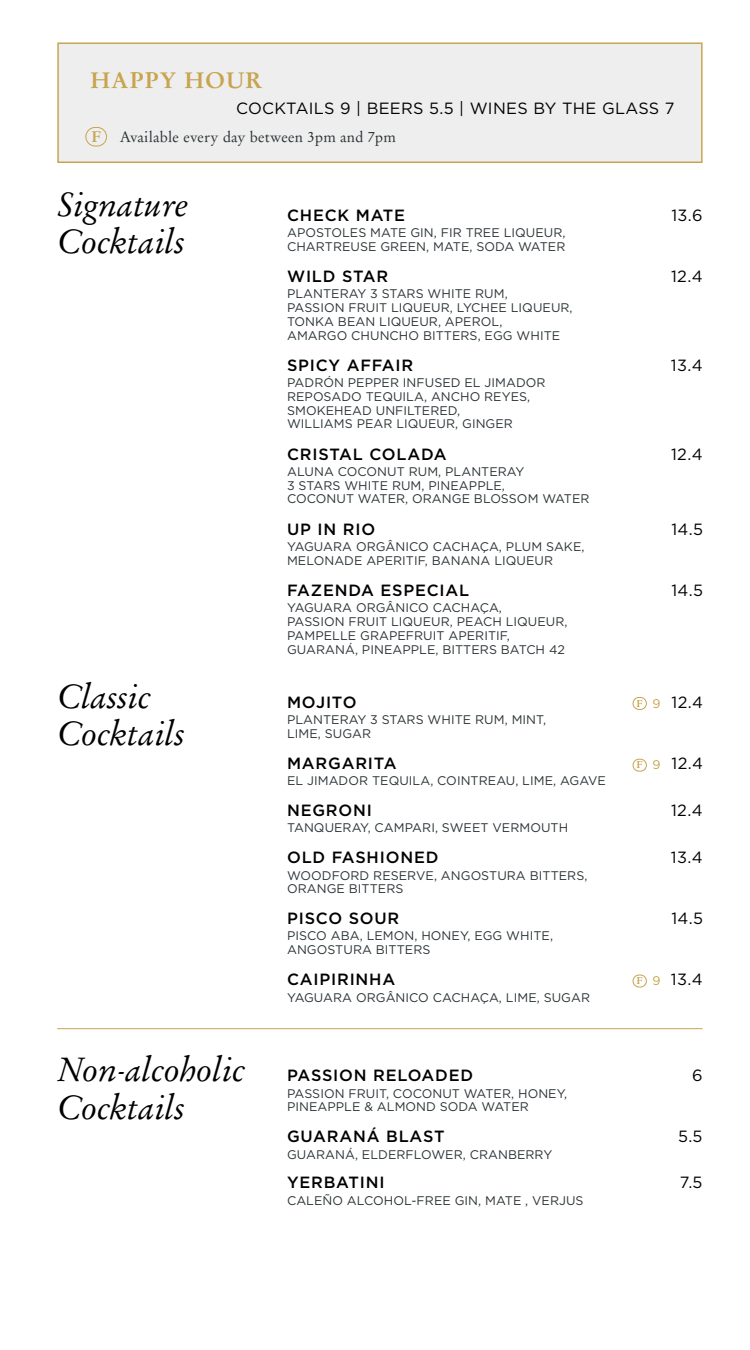
<style>
.page{position:relative;width:750px;height:1350px;background:#fff}
.page>*{position:absolute;margin:0;border:0;box-sizing:border-box;transform-origin:0 0}
.t1{font:italic 33.75px/37.5px "Garamond No 8";letter-spacing:.01em;color:#000}
.t2{font:700 22.5px "Garamond No 8";letter-spacing:.05em;color:#c7a54f}
.t3{font:500 16.25px "Gotham";letter-spacing:.05em;color:#000}
.t4{font:16.25px "Gotham";letter-spacing:.02em;color:#000}
.t5{font:700 15.5px "Garamond No 8";color:#c7a54f}
.t6{font:15px "Garamond No 8";letter-spacing:.02em;color:#2b3336}
.t7{font:12.5px/13.8px "Gotham";letter-spacing:.005em;color:#2b3336}
.t8{font:700 10px "Garamond No 8";color:#c7a54f}
.s1{font-family:"Gotham";font-weight:400;font-size:12.5px}
</style>
<div class="page">
<div style="left:58px;top:43px;width:644px;height:119px;background:#eee"></div>
<div style="left:57px;top:42px;width:646px;height:121px;border:1px solid #c7a54f"></div>
<div style="left:633px;top:975px;width:14px;height:12px;border:1px solid #c7a54f;border-radius:6px"></div>
<div style="left:85px;top:127px;width:22px;height:20px;border:1px solid #c7a54f;border-radius:9px"></div>
<hr style="left:57px;top:1028px;width:646px;height:1px;background:#c7a54f">
<div style="left:633px;top:759px;width:14px;height:12px;border:1px solid #c7a54f;border-radius:6px"></div>
<div style="left:633px;top:697px;width:14px;height:13px;border:1px solid #c7a54f;border-radius:6px"></div>
<h2 class="t2" style="left:91px;top:63px;width:173px">HAPPY HOUR</h2>
<h3 class="t4" style="left:236px;top:98px;width:440px">COCKTAILS 9 | BEERS 5.5 | WINES BY THE GLASS 7</h3>
<p class="t6" style="left:120px;top:126px;width:278px">Available every day between 3pm and 7pm</p>
<p class="t5" style="left:91px;top:125px;width:11px">F</p>
<h1 class="t1" style="left:57px;top:185px;width:132px">Signature<br>Cocktails</h1>
<h1 class="t1" style="left:57px;top:677px;width:128px">Classic<br>Cocktails</h1>
<h1 class="t1" style="left:57px;top:1051px;width:189px">Non-alcoholic<br>Cocktails</h1>
<h3 class="t3" style="left:287px;top:204px;width:120px">CHECK MATE</h3>
<h3 class="t4" style="left:671px;top:204px;width:33px">13.6</h3>
<p class="t7" style="left:287px;top:225px;width:280px">APOSTOLES MATE GIN, FIR TREE LIQUEUR,<br>CHARTREUSE GREEN, MATE, SODA WATER</p>
<h3 class="t3" style="left:287px;top:266px;width:103px">WILD STAR</h3>
<h3 class="t4" style="left:671px;top:266px;width:33px">12.4</h3>
<p class="t7" style="left:287px;top:287px;width:287px">PLANTERAY 3 STARS WHITE RUM,<br>PASSION FRUIT LIQUEUR, LYCHEE LIQUEUR,<br>TONKA BEAN LIQUEUR, APEROL,<br>AMARGO CHUNCHO BITTERS, EGG WHITE</p>
<h3 class="t3" style="left:287px;top:355px;width:128px">SPICY AFFAIR</h3>
<h3 class="t4" style="left:671px;top:355px;width:33px">13.4</h3>
<p class="t7" style="left:287px;top:376px;width:260px">PADRÓN PEPPER INFUSED EL JIMADOR<br>REPOSADO TEQUILA, ANCHO REYES,<br>SMOKEHEAD UNFILTERED,<br>WILLIAMS PEAR LIQUEUR, GINGER</p>
<h3 class="t3" style="left:287px;top:443px;width:161px">CRISTAL COLADA</h3>
<h3 class="t4" style="left:671px;top:443px;width:33px">12.4</h3>
<p class="t7" style="left:287px;top:464px;width:304px">ALUNA COCONUT RUM, PLANTERAY<br>3 STARS WHITE RUM, PINEAPPLE,<br>COCONUT WATER, ORANGE BLOSSOM WATER</p>
<h3 class="t3" style="left:287px;top:518px;width:90px">UP IN RIO</h3>
<h3 class="t4" style="left:671px;top:518px;width:33px">14.5</h3>
<p class="t7" style="left:287px;top:539px;width:299px">YAGUARA ORGÂNICO CACHAÇA, PLUM SAKE,<br>MELONADE APERITIF, BANANA LIQUEUR</p>
<h3 class="t3" style="left:287px;top:580px;width:184px">FAZENDA ESPECIAL</h3>
<h3 class="t4" style="left:671px;top:580px;width:33px">14.5</h3>
<p class="t7" style="left:287px;top:601px;width:282px">YAGUARA ORGÂNICO CACHAÇA,<br>PASSION FRUIT LIQUEUR, PEACH LIQUEUR, PAMPELLE GRAPEFRUIT APERITIF, GUARANÁ, PINEAPPLE, BITTERS BATCH 42</p>
<h3 class="t3" style="left:287px;top:691px;width:71px">MOJITO</h3>
<h3 class="t4" style="left:672px;top:691px;width:33px">12.4</h3>
<p class="t7" style="left:287px;top:712px;width:261px">PLANTERAY 3 STARS WHITE RUM, MINT,<br>LIME, SUGAR</p>
<p class="t8" style="left:637px;top:696px;width:25px">F <span class="s1">9</span></p>
<h3 class="t3" style="left:287px;top:753px;width:111px">MARGARITA</h3>
<h3 class="t4" style="left:672px;top:753px;width:33px">12.4</h3>
<p class="t7" style="left:287px;top:774px;width:320px">EL JIMADOR TEQUILA, COINTREAU, LIME, AGAVE</p>
<p class="t8" style="left:637px;top:757px;width:25px">F <span class="s1">9</span></p>
<h3 class="t3" style="left:287px;top:800px;width:86px">NEGRONI</h3>
<h3 class="t4" style="left:671px;top:800px;width:33px">12.4</h3>
<p class="t7" style="left:287px;top:821px;width:283px">TANQUERAY, CAMPARI, SWEET VERMOUTH</p>
<h3 class="t3" style="left:287px;top:847px;width:153px">OLD FASHIONED</h3>
<h3 class="t4" style="left:671px;top:847px;width:33px">13.4</h3>
<p class="t7" style="left:287px;top:868px;width:302px">WOODFORD RESERVE, ANGOSTURA BITTERS,<br>ORANGE BITTERS</p>
<h3 class="t3" style="left:287px;top:908px;width:114px">PISCO SOUR</h3>
<h3 class="t4" style="left:671px;top:908px;width:33px">14.5</h3>
<p class="t7" style="left:287px;top:929px;width:268px">PISCO ABA, LEMON, HONEY, EGG WHITE,<br>ANGOSTURA BITTERS</p>
<h3 class="t3" style="left:287px;top:969px;width:110px">CAIPIRINHA</h3>
<h3 class="t4" style="left:671px;top:969px;width:33px">13.4</h3>
<p class="t7" style="left:287px;top:990px;width:305px">YAGUARA ORGÂNICO CACHAÇA, LIME, SUGAR</p>
<p class="t8" style="left:637px;top:973px;width:25px">F <span class="s1">9</span></p>
<h3 class="t3" style="left:287px;top:1065px;width:188px">PASSION RELOADED</h3>
<h3 class="t4" style="left:692px;top:1065px;width:12px">6</h3>
<p class="t7" style="left:287px;top:1086px;width:282px">PASSION FRUIT, COCONUT WATER, HONEY,<br>PINEAPPLE &amp; ALMOND SODA WATER</p>
<h3 class="t3" style="left:287px;top:1126px;width:159px">GUARANÁ BLAST</h3>
<h3 class="t4" style="left:678px;top:1126px;width:26px">5.5</h3>
<p class="t7" style="left:287px;top:1147px;width:267px">GUARANÁ, ELDERFLOWER, CRANBERRY</p>
<h3 class="t3" style="left:287px;top:1172px;width:99px">YERBATINI</h3>
<h3 class="t4" style="left:680px;top:1172px;width:24px">7.5</h3>
<p class="t7" style="left:287px;top:1193px;width:298px">CALEÑO ALCOHOL-FREE GIN, MATE , VERJUS</p>
</div>
